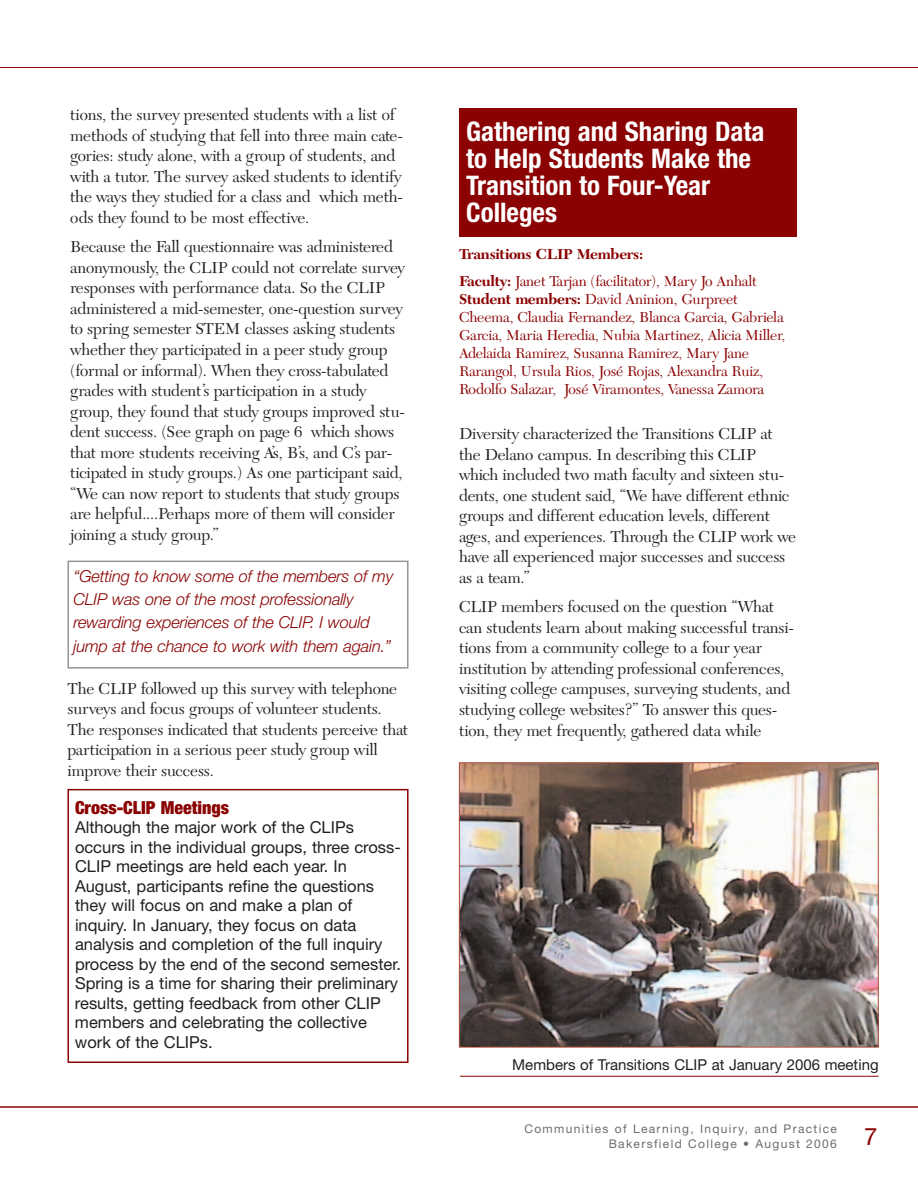
<style>
.page{position:relative;width:918px;height:1188px;background:#fff}
.page>*{position:absolute;margin:0;border:0;box-sizing:border-box;transform-origin:0 0}
.t1{font:700 condensed 27px/27px "Helvetica Neue";color:#fff}
.t2{font:24px "Helvetica Neue";color:#8b0202}
.t3{font:900 condensed 18px "Helvetica Neue";color:#8b0202}
.t4{font:16.5px/20.5px "New Caledonia";letter-spacing:-.01em;color:#231f20}
.t5{font:16.5px/19.5px "Helvetica Neue";color:#231f20}
.t6{font:italic 300 16.5px/23.1px "Helvetica Neue";letter-spacing:-.01em;color:#8b0202}
.t7{font:15px/18px "New Caledonia";letter-spacing:-.01em;color:#8b0202}
.t8{font:15px "Helvetica Neue";color:#231f20}
.t9{font:12px/15px "Helvetica Neue";letter-spacing:.11em;color:#6c6d70;text-align:right}
.s1{font-weight:700}
</style>
<div class="page">
<hr style="left:0;top:1106px;width:918px;height:2px;background:#8b0202">
<hr style="left:0;top:67px;width:918px;height:1px;background:#8b0202">
<div style="left:459px;top:108px;width:337px;height:128px;background:#8b0202"></div>
<img style="left:461px;top:764px;width:416px;height:282px">
<div style="left:459px;top:762px;width:420px;height:286px;border:1px solid #ab4c36"></div>
<div style="left:68px;top:789px;width:341px;height:274px;border:2px solid #8b0202"></div>
<hr style="left:460px;top:1076px;width:419px;height:1px;background:#8b0202">
<div style="left:68px;top:561px;width:341px;height:108px;border:2px solid #939598"></div>
<p class="t4" style="left:70px;top:104px;width:334px">tions, the survey presented students with a list of methods of studying that fell into three main cate&shy;gories: study alone, with a group of students, and with a tutor. The survey asked students to identify the ways they studied for a class and which meth&shy;ods they found to be most effective.</p>
<p class="t4" style="left:70px;top:236px;width:336px">Because the Fall questionnaire was administered anonymously, the CLIP could not correlate survey responses with performance data. So the CLIP administered a mid-semester, one-question survey to spring semester STEM classes asking students whether they participated in a peer study group (formal or informal). When they cross-tabulated grades with student’s participation in a study group, they found that study groups improved stu&shy;dent success. (See graph on page 6 which shows that more students receiving A’s, B’s, and C’s par&shy;ticipated in study groups.) As one participant said, “We can now report to students that study groups are helpful....Perhaps more of them will consider joining a study group.”</p>
<p class="t6" style="left:74px;top:565px;width:321px">“Getting to know some of the members of my CLIP was one of the most professionally rewarding experiences of the CLIP. I would jump at the chance to work with them again.”</p>
<p class="t4" style="left:68px;top:678px;width:342px">The CLIP followed up this survey with telephone surveys and focus groups of volunteer students.<br>The responses indicated that students perceive that participation in a serious peer study group will improve their success.</p>
<p class="t3" style="left:75px;top:796px;width:156px">Cross-CLIP Meetings</p>
<p class="t5" style="left:75px;top:818px;width:328px">Although the major work of the CLIPs occurs in the individual groups, three cross-CLIP meetings are held each year. In August, participants refine the questions they will focus on and make a plan of inquiry. In January, they focus on data analysis and completion of the full inquiry process by the end of the second semester.<br>Spring is a time for sharing their preliminary results, getting feedback from other CLIP members and celebrating the collective work of the CLIPs.</p>
<h1 class="t1" style="left:466px;top:117px;width:300px">Gathering and Sharing Data to Help Students Make the<br>Transition to Four-Year<br>Colleges</h1>
<p class="t7" style="left:459px;top:241px;width:299px;line-height:26.7px"><span class="s1">Transitions CLIP Members:<br>Faculty:</span> Janet Tarjan (facilitator), Mary Jo Anhalt</p>
<p class="t7" style="left:459px;top:290px;width:328px"><span class="s1">Student members:</span> David Aninion, Gurpreet Cheema, Claudia Fernandez, Blanca Garcia, Gabriela Garcia, Maria Heredia, Nubia Martinez, Alicia Miller, Adelaida Ramirez, Susanna Ramirez, Mary Jane Rarangol, Ursula Rios, José Rojas, Alexandra Ruiz, Rodolfo Salazar, José Viramontes, Vanessa Zamora</p>
<p class="t4" style="left:459px;top:423px;width:339px">Diversity characterized the Transitions CLIP at the Delano campus. In describing this CLIP which included two math faculty and sixteen stu&shy;dents, one student said, “We have different ethnic groups and different education levels, different ages, and experiences. Through the CLIP work we have all experienced major successes and success as a team.”</p>
<p class="t4" style="left:459px;top:596px;width:337px">CLIP members focused on the question “What can students learn about making successful transi&shy;tions from a community college to a four year institution by attending professional conferences, visiting college campuses, surveying students, and studying college websites?” To answer this ques&shy;tion, they met frequently, gathered data while</p>
<p class="t8" style="left:512px;top:1056px;width:368px">Members of Transitions CLIP at January 2006 meeting</p>
<p class="t9" style="left:524px;top:1121px;width:314px">Communities of Learning, Inquiry, and Practice<br>Bakersfield College • August 2006</p>
<h2 class="t2" style="left:864px;top:1122px;width:15px">7</h2>
</div>
